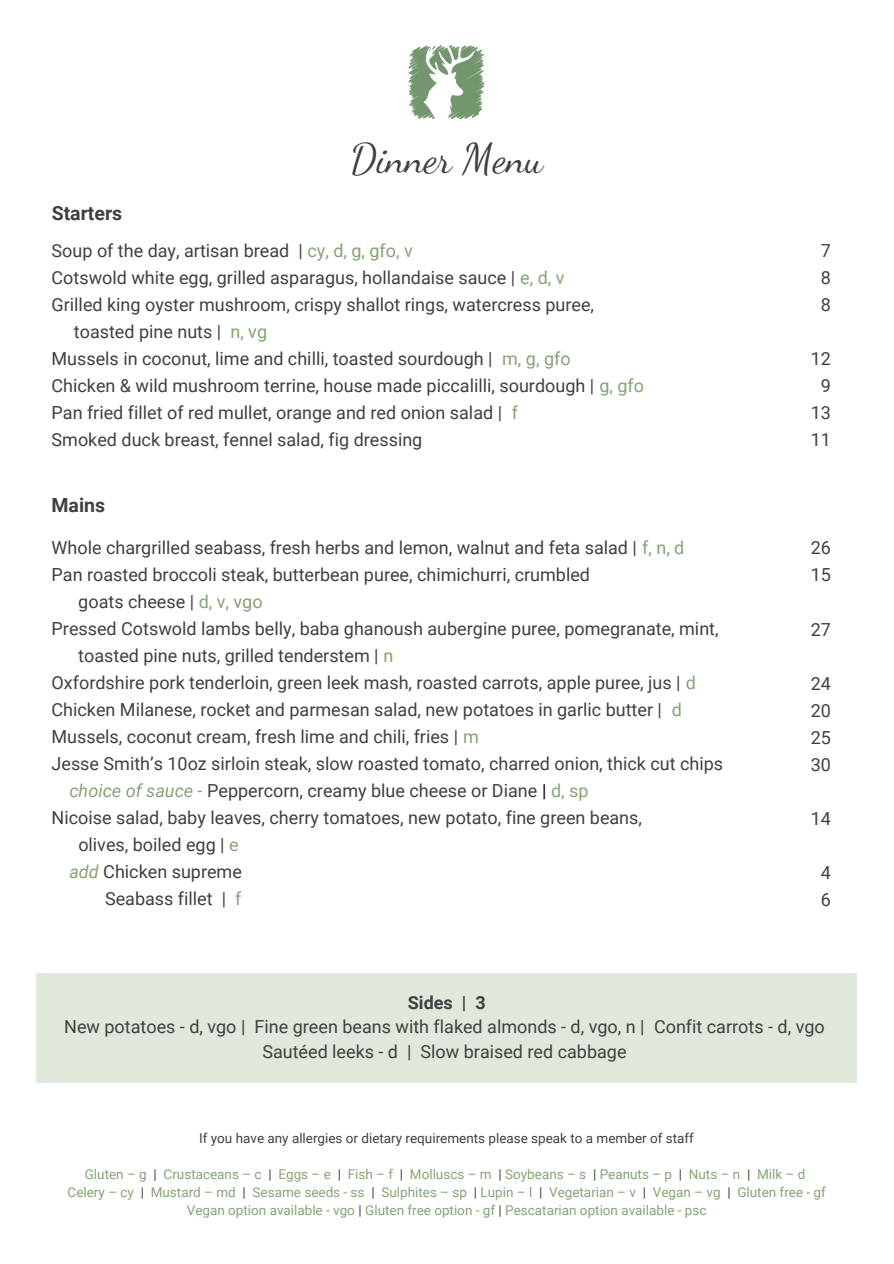
<style>
.page{position:relative;width:894px;height:1264px;background:#fff}
.page>*{position:absolute;margin:0;border:0;box-sizing:border-box;transform-origin:0 0}
.t1{font:40.5px "Dancing Script";color:#404040}
.t2{font:700 19.5px "Roboto";color:#404040}
.t3{font:18px/27px "Roboto";color:#404040;text-align:center}
.t4{font:18px "Roboto";color:#84a476}
.t5{font:13.5px/18px "Roboto";color:#84a476}
.t6{font:13.5px "Roboto";color:#404040}
.s1{color:#84a476}
.s2{font-style:italic;color:#84a476}
.s3{color:#000}
.s4{font-weight:700}
.s5{color:#404040}
</style>
<div class="page">
<div style="left:37px;top:973px;width:819px;height:109px;background:#dfe8db"></div>
<img style="left:408px;top:45px;width:77px;height:75px">
<h3 class="t2" style="left:52px;top:202px;width:72px">Starters</h3>
<h3 class="t1" style="left:350px;top:135px;width:194px">Dinner Menu</h3>
<p class="t3" style="left:52px;top:237px;width:363px">Soup of the day, artisan bread | <span class="s1">cy, d, g, gfo, v</span></p>
<p class="t3" style="left:52px;top:264px;width:514px">Cotswold white egg, grilled asparagus, hollandaise sauce | <span class="s1">e, d, v</span></p>
<p class="t3" style="left:52px;top:291px;width:544px">Grilled king oyster mushroom, crispy shallot rings, watercress puree,</p>
<p class="t3" style="left:74px;top:318px;width:195px">toasted pine nuts | <span class="s1">n, vg</span></p>
<p class="t3" style="left:52px;top:345px;width:520px">Mussels in coconut, lime and chilli, toasted sourdough | <span class="s1">m, g, gfo</span></p>
<p class="t3" style="left:52px;top:372px;width:594px">Chicken &amp; wild mushroom terrine, house made piccalilli, sourdough | <span class="s1">g, gfo</span></p>
<p class="t3" style="left:52px;top:399px;width:468px">Pan fried fillet of red mullet, orange and red onion salad | <span class="s1">f</span></p>
<p class="t3" style="left:52px;top:426px;width:372px">Smoked duck breast, fennel salad, fig dressing</p>
<h3 class="t2" style="left:52px;top:494px;width:55px">Mains</h3>
<h1 class="t3" style="left:52px;top:534px;width:634px">Whole chargrilled seabass, fresh herbs and lemon, walnut and feta salad | <span class="s1">f, n, d</span></h1>
<h1 class="t3" style="left:52px;top:561px;width:540px">Pan roasted broccoli steak, butterbean puree, chimichurri, crumbled</h1>
<h1 class="t3" style="left:78px;top:588px;width:186px">goats cheese | <span class="s1">d, v, vgo</span></h1>
<h1 class="t3" style="left:52px;top:615px;width:668px">Pressed Cotswold lambs belly, baba ghanoush aubergine puree, pomegranate, mint,</h1>
<h1 class="t3" style="left:78px;top:642px;width:316px">toasted pine nuts, grilled tenderstem | <span class="s1">n</span></h1>
<h1 class="t3" style="left:52px;top:669px;width:645px">Oxfordshire pork tenderloin, green leek mash, roasted carrots, apple puree, jus | <span class="s1">d</span></h1>
<h1 class="t3" style="left:52px;top:696px;width:631px">Chicken Milanese, rocket and parmesan salad, new potatoes in garlic butter | <span class="s1">d</span></h1>
<h1 class="t3" style="left:52px;top:723px;width:428px">Mussels, coconut cream, fresh lime and chili, fries | <span class="s1">m</span></h1>
<h1 class="t3" style="left:52px;top:750px;width:672px">Jesse Smith’s 10oz sirloin steak, slow roasted tomato, charred onion, thick cut chips</h1>
<h1 class="t3" style="left:69px;top:777px;width:520px"><span class="s2">choice of sauce -</span> Peppercorn, creamy blue cheese or Diane <span class="s3">|</span> <span class="s1">d, sp</span></h1>
<h1 class="t3" style="left:52px;top:804px;width:592px">Nicoise salad, baby leaves, cherry tomatoes, new potato, fine green beans,</h1>
<h1 class="t3" style="left:78px;top:831px;width:162px">olives, boiled egg | <span class="s1">e</span></h1>
<h1 class="t3" style="left:69px;top:858px;width:174px"><span class="s2">add</span> Chicken supreme</h1>
<h1 class="t3" style="left:105px;top:885px;width:122px">Seabass fillet |</h1>
<h2 class="t4" style="left:235px;top:888px;width:8px">f</h2>
<h2 class="t3" style="left:820px;top:237px;width:12px;text-align:justify">7<br>8<br>8</h2>
<h3 class="t3" style="left:810px;top:345px;width:22px">12<br>9<br>13<br>11</h3>
<h3 class="t3" style="left:810px;top:535px;width:22px;text-align:left">26<br>15</h3>
<h3 class="t3" style="left:810px;top:616px;width:22px">27</h3>
<h3 class="t3" style="left:810px;top:670px;width:22px;text-align:justify">24<br>20<br>25<br>30</h3>
<h3 class="t3" style="left:810px;top:805px;width:22px">14</h3>
<h3 class="t3" style="left:820px;top:859px;width:12px;text-align:left">4<br>6</h3>
<h3 class="t3" style="left:64px;top:990px;width:761px;line-height:24.8px"><span class="s4">Sides | 3<br></span>New potatoes - d, vgo | Fine green beans with flaked almonds - d, vgo, n | Confit carrots - d, vgo<br>Sautéed leeks - d | Slow braised red cabbage</h3>
<p class="t6" style="left:199px;top:1130px;width:496px">If you have any allergies or dietary requirements please speak to a member of staff</p>
<p class="t5" style="left:85px;top:1164px;width:722px">Gluten – g <span class="s5">|</span> Crustaceans – c <span class="s5">|</span> Eggs – e <span class="s5">|</span> Fish – f <span class="s5">|</span> Molluscs – m <span class="s5">|</span> Soybeans – s <span class="s5">|</span> Peanuts – p <span class="s5">|</span> Nuts – n <span class="s5">|</span> Milk – d</p>
<p class="t5" style="left:68px;top:1182px;width:401px">Celery – cy <span class="s5">|</span> Mustard – md <span class="s5">|</span> Sesame seeds - ss <span class="s5">|</span> Sulphites – sp</p>
<p class="t5" style="left:187px;top:1182px;width:640px;text-indent:287px"><span class="s5">|</span> Lupin – l <span class="s5">|</span> Vegetarian – v <span class="s5">|</span> Vegan – vg <span class="s5">|</span> Gluten free - gf<br>Vegan option available - vgo <span class="s5">|</span> Gluten free option - gf <span class="s5">|</span> Pescatarian option available - psc</p>
</div>
